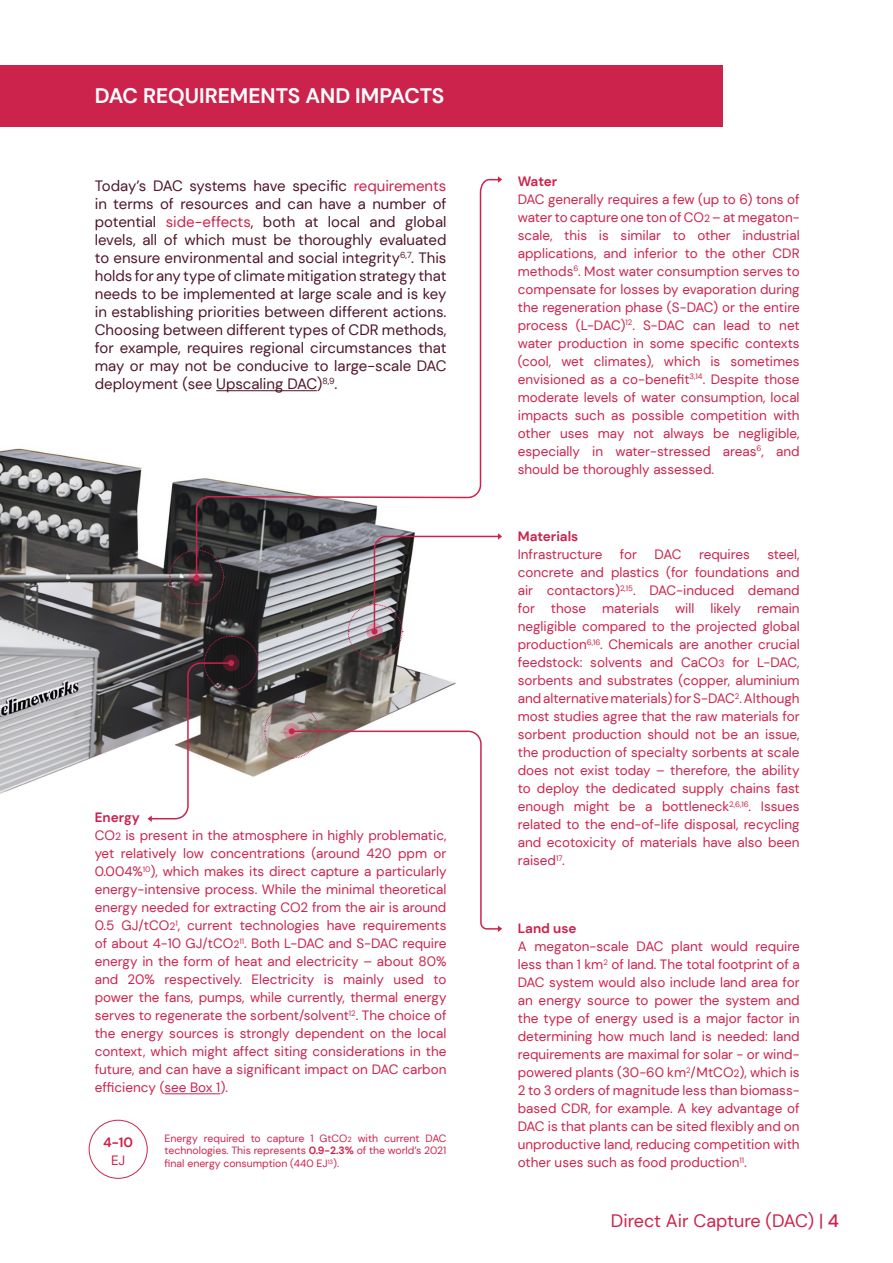
<style>
.page{position:relative;width:893px;height:1263px;background:#fff}
.page>*{position:absolute;margin:0;border:0;box-sizing:border-box;transform-origin:0 0}
.t1{font:700 21px "DM Sans";color:#fff}
.t2{font:18px "DM Sans";color:#cc234d}
.Paragraphe{font:15px/18px "DM Sans";color:#4f1626;text-align:justify}
.Paragraphe-2{font:13.5px/18px "DM Sans";color:#cc234d;text-align:justify}
.Paragraphe-3{font:700 13.5px "DM Sans";color:#cc234d}
.Paragraphe-4{font:10.5px/12.6px "DM Sans";color:#cc234d;text-align:justify}
.s1{color:#cc234d}
.s2{font-size:10.5px}
.s3{font-size:7.5px}
.s4{font-weight:700}
.s5{font-weight:500}
</style>
<div class="page">
<img style="left:0;top:448px;width:195px;height:371px">
<div style="left:0;top:65px;width:723px;height:61px;background:#cc234d"></div>
<hr style="left:164px;top:1093px;width:56px;height:1px;background:#cc234d">
<svg style="left:195px;top:178px;width:303px;height:355px"></svg>
<div style="left:89px;top:1120px;width:59px;height:59px;border:1px solid #cc234d;border-radius:50%"></div>
<svg style="left:498px;top:176px;width:4px;height:7px"></svg>
<svg style="left:148px;top:533px;width:354px;height:399px"></svg>
<p class="t1" style="left:95px;top:82px;width:351px">DAC REQUIREMENTS AND IMPACTS</p>
<p class="Paragraphe" style="left:95px;top:177px;width:353px">Today’s DAC systems have specific <span class="s1">requirements </span>in terms of resources and can have a number of potential <span class="s1">side-effects</span>, both at local and global levels, all of which must be thoroughly evaluated to ensure environmental and social integrity<sup>6,7</sup>. This holds for any type of climate mitigation strategy that needs to be implemented at large scale and is key in establishing priorities between different actions.<br>Choosing between different types of CDR methods, for example, requires regional circumstances that may or may not be conducive to large-scale DAC deployment (see Upscaling DAC)<sup>8,9</sup>.</p>
<p class="Paragraphe-3" style="left:518px;top:172px;width:41px">Water</p>
<p class="Paragraphe-2" style="left:518px;top:190px;width:283px">DAC generally requires a few (up to 6) tons of water to capture one ton of CO<span class="s2">2</span> – at megaton&shy;scale, this is similar to other industrial applications, and inferior to the other CDR methods<sup>6</sup>. Most water consumption serves to compensate for losses by evaporation during the regeneration phase (S-DAC) or the entire process (L-DAC)<sup>12</sup>. S-DAC can lead to net water production in some specific contexts (cool, wet climates), which is sometimes envisioned as a co-benefit<sup>3,14</sup>. Despite those moderate levels of water consumption, local impacts such as possible competition with other uses may not always be negligible, especially in water-stressed areas<sup>6</sup>, and should be thoroughly assessed.</p>
<p class="Paragraphe-3" style="left:95px;top:809px;width:47px">Energy</p>
<p class="Paragraphe-2" style="left:95px;top:827px;width:353px">CO<span class="s2">2</span> is present in the atmosphere in highly problematic, yet relatively low concentrations (around 420 ppm or 0.004%<sup>10</sup>), which makes its direct capture a particularly energy-intensive process. While the minimal theoretical energy needed for extracting CO2 from the air is around 0.5 GJ/tCO<span class="s2">2</span><sup>1</sup>, current technologies have requirements of about 4-10 GJ/tCO<span class="s2">2</span><sup>11</sup>. Both L-DAC and S-DAC require energy in the form of heat and electricity – about 80% and 20% respectively. Electricity is mainly used to power the fans, pumps, while currently, thermal energy serves to regenerate the sorbent/solvent<sup>12</sup>. The choice of the energy sources is strongly dependent on the local context, which might affect siting considerations in the future, and can have a significant impact on DAC carbon efficiency (see Box 1).</p>
<p class="Paragraphe-3" style="left:103px;top:1133px;width:32px">4-10</p>
<p class="Paragraphe-2" style="left:111px;top:1151px;width:16px">EJ</p>
<p class="Paragraphe-4" style="left:165px;top:1132px;width:283px">Energy required to capture 1 GtCO<span class="s3">2</span> with current DAC technologies. This represents <span class="s4">0.9-2.3%</span> of the world’s 2021 final energy consumption (440 EJ<sup>13</sup>).</p>
<p class="Paragraphe-3" style="left:518px;top:528px;width:62px">Materials</p>
<p class="Paragraphe-2" style="left:518px;top:545px;width:86px">Infrastructure</p>
<p class="Paragraphe-2" style="left:620px;top:545px;width:19px">for</p>
<p class="Paragraphe-2" style="left:655px;top:545px;width:28px">DAC</p>
<p class="Paragraphe-2" style="left:699px;top:545px;width:52px">requires</p>
<p class="Paragraphe-2" style="left:518px;top:545px;width:283px;text-indent:250px">steel, concrete and plastics (for foundations and air contactors)<sup>2,15</sup>. DAC-induced demand for those materials will likely remain negligible compared to the projected global production<sup>6,16</sup>. Chemicals are another crucial feedstock: solvents and CaCO<span class="s2">3</span> for L-DAC, sorbents and substrates (copper, aluminium and alternative materials) for S-DAC<sup>2</sup>. Although most studies agree that the raw materials for sorbent production should not be an issue, the production of specialty sorbents at scale does not exist today – therefore, the ability to deploy the dedicated supply chains fast enough might be a bottleneck<sup>2,6,16</sup>. Issues related to the end-of-life disposal, recycling and ecotoxicity of materials have also been raised<sup>17</sup>.</p>
<p class="Paragraphe-3" style="left:518px;top:920px;width:60px">Land use</p>
<p class="Paragraphe-2" style="left:518px;top:937px;width:283px">A megaton-scale DAC plant would require less than 1 km<sup>2</sup> of land. The total footprint of a DAC system would also include land area for an energy source to power the system and the type of energy used is a major factor in determining how much land is needed: land requirements are maximal for solar - or wind&shy;powered plants (30-60 km<sup>2</sup>/MtCO<span class="s2">2</span>), which is 2 to 3 orders of magnitude less than biomass&shy;based CDR, for example. A key advantage of DAC is that plants can be sited flexibly and on unproductive land, reducing competition with other uses such as food production<sup>11</sup>.</p>
<h2 class="t2" style="left:611px;top:1209px;width:230px">Direct Air Capture (DAC) | <span class="s5">4</span></h2>
</div>
